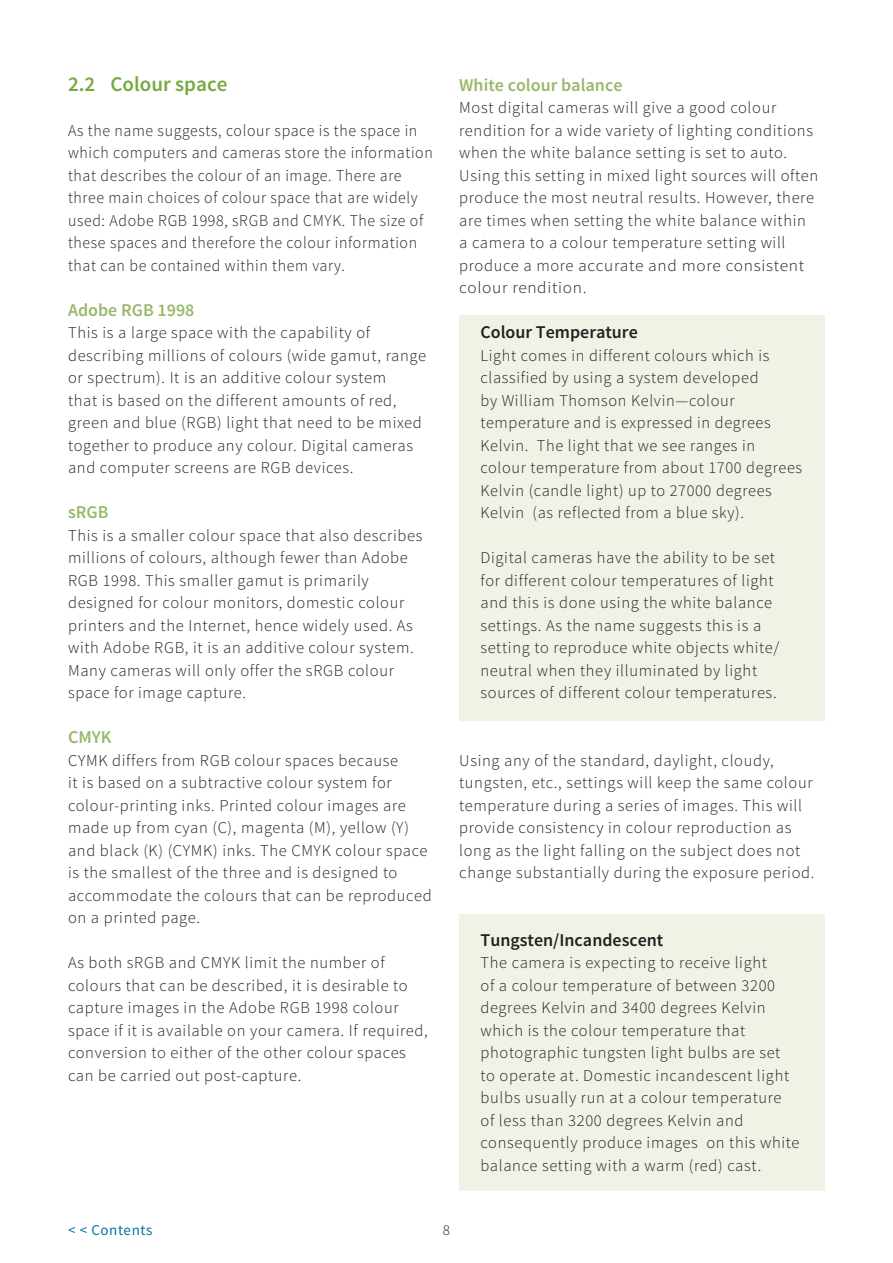
<style>
.page{position:relative;width:893px;height:1263px;background:#fff}
.page>*{position:absolute;margin:0;border:0;box-sizing:border-box;transform-origin:0 0}
.t1{font:600 21px "Source Sans Pro";color:#77a942}
.t2{font:600 18px "Source Sans Pro";color:#97b96a}
.t3{font:600 18px "Source Sans Pro";color:#231f20}
.t4{font:300 16.5px/22.5px "Source Sans Pro";letter-spacing:.04em;color:#231f20}
.t5{font:300 16.5px/22.5px "Source Sans Pro";letter-spacing:.04em;color:#231f20;scale:.96 1}
.t6{font:15px "Source Sans Pro";letter-spacing:.04em;color:#0076a4}
.t7{font:300 15px "Source Sans Pro";color:#231f20}
</style>
<div class="page">
<div style="left:459px;top:316px;width:366px;height:405px;background:#eff3e6"></div>
<div style="left:459px;top:914px;width:366px;height:277px;background:#eff3e6"></div>
<h2 class="t1" style="left:68px;top:70px;width:161px">2.2 Colour space</h2>
<p class="t5" style="left:68px;top:119px;width:381px">As the name suggests, colour space is the space in which computers and cameras store the information that describes the colour of an image. There are three main choices of colour space that are widely used: Adobe RGB 1998, sRGB and CMYK. The size of these spaces and therefore the colour information that can be contained within them vary.</p>
<h3 class="t2" style="left:68px;top:298px;width:128px">Adobe RGB 1998</h3>
<p class="t4" style="left:68px;top:321px;width:359px">This is a large space with the capability of describing millions of colours (wide gamut, range or spectrum). It is an additive colour system<br>that is based on the different amounts of red, green and blue (RGB) light that need to be mixed together to produce any colour. Digital cameras and computer screens are RGB devices.</p>
<h3 class="t2" style="left:68px;top:501px;width:42px">sRGB</h3>
<p class="t4" style="left:68px;top:524px;width:356px">This is a smaller colour space that also describes millions of colours, although fewer than Adobe RGB 1998. This smaller gamut is primarily designed for colour monitors, domestic colour printers and the Internet, hence widely used. As with Adobe RGB, it is an additive colour system.<br>Many cameras will only offer the sRGB colour space for image capture.</p>
<h3 class="t2" style="left:68px;top:726px;width:45px">CMYK</h3>
<p class="t4" style="left:68px;top:749px;width:365px">CYMK differs from RGB colour spaces because<br>it is based on a subtractive colour system for colour-printing inks. Printed colour images are made up from cyan (C), magenta (M), yellow (Y) and black (K) (CYMK) inks. The CMYK colour space is the smallest of the three and is designed to accommodate the colours that can be reproduced on a printed page.</p>
<p class="t4" style="left:68px;top:951px;width:361px">As both sRGB and CMYK limit the number of colours that can be described, it is desirable to capture images in the Adobe RGB 1998 colour space if it is available on your camera. If required, conversion to either of the other colour spaces can be carried out post-capture.</p>
<h3 class="t2" style="left:459px;top:73px;width:165px">White colour balance</h3>
<p class="t4" style="left:459px;top:96px;width:361px">Most digital cameras will give a good colour rendition for a wide variety of lighting conditions when the white balance setting is set to auto.<br>Using this setting in mixed light sources will often produce the most neutral results. However, there are times when setting the white balance within a camera to a colour temperature setting will produce a more accurate and more consistent colour rendition.</p>
<h4 class="t3" style="left:480px;top:321px;width:159px">Colour Temperature</h4>
<p class="t4" style="left:480px;top:344px;width:323px">Light comes in different colours which is classified by using a system developed<br>by William Thomson Kelvin—colour temperature and is expressed in degrees Kelvin. The light that we see ranges in colour temperature from about 1700 degrees Kelvin (candle light) up to 27000 degrees Kelvin (as reflected from a blue sky).</p>
<p class="t4" style="left:480px;top:546px;width:300px">Digital cameras have the ability to be set for different colour temperatures of light and this is done using the white balance settings. As the name suggests this is a setting to reproduce white objects white/ neutral when they illuminated by light sources of different colour temperatures.</p>
<p class="t4" style="left:459px;top:749px;width:357px">Using any of the standard, daylight, cloudy, tungsten, etc., settings will keep the same colour temperature during a series of images. This will provide consistency in colour reproduction as long as the light falling on the subject does not change substantially during the exposure period.</p>
<h4 class="t3" style="left:480px;top:928px;width:184px">Tungsten/Incandescent</h4>
<p class="t4" style="left:480px;top:951px;width:320px">The camera is expecting to receive light<br>of a colour temperature of between 3200 degrees Kelvin and 3400 degrees Kelvin which is the colour temperature that photographic tungsten light bulbs are set<br>to operate at. Domestic incandescent light bulbs usually run at a colour temperature<br>of less than 3200 degrees Kelvin and consequently produce images on this white balance setting with a warm (red) cast.</p>
<p class="t6" style="left:68px;top:1220px;width:86px">&lt; &lt; Contents</p>
<p class="t7" style="left:443px;top:1220px;width:9px">8</p>
</div>
